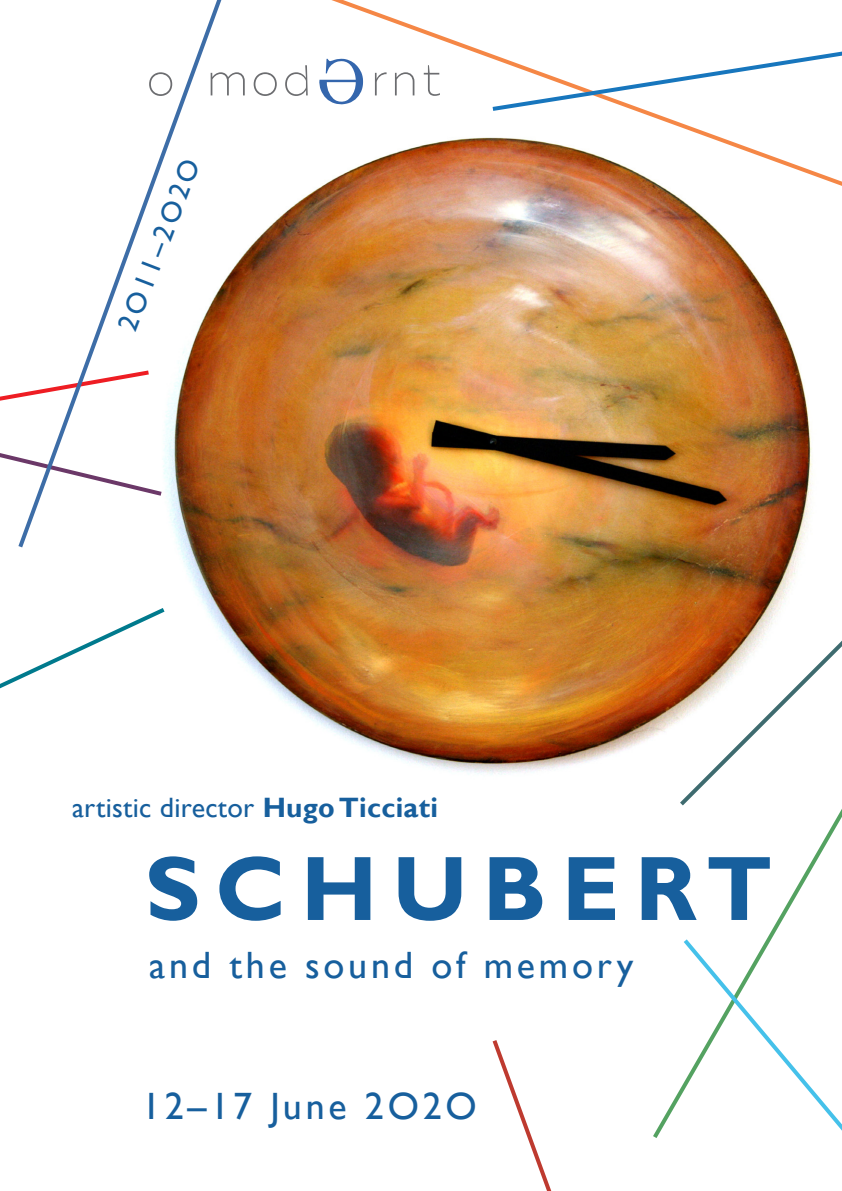
<style>
.page{position:relative;width:842px;height:1191px;background:#fff}
.page>*{position:absolute;margin:0;border:0;box-sizing:border-box;transform-origin:0 0}
.t1{font:700 92px "Gill Sans";letter-spacing:.16em;color:#175f9d}
.t2{font:38px "Gill Sans";letter-spacing:.1em;color:#175f9d}
.t3{font:28px "Gill Sans";letter-spacing:.01em;color:#175f9d}
.s1{font-weight:700}
</style>
<div class="page">
<img style="left:180px;top:200px;width:633px;height:575px">
<svg style="left:235px;top:72px;width:10px;height:24px"></svg>
<svg style="left:0;top:453px;width:15px;height:8px"></svg>
<svg style="left:676px;top:608px;width:166px;height:148px"></svg>
<svg style="left:649px;top:756px;width:193px;height:382px"></svg>
<svg style="left:0;top:394px;width:15px;height:7px"></svg>
<svg style="left:15px;top:0;width:220px;height:552px"></svg>
<svg style="left:0;top:608px;width:165px;height:81px"></svg>
<svg style="left:253px;top:0;width:589px;height:200px"></svg>
<svg style="left:680px;top:935px;width:162px;height:203px"></svg>
<svg style="left:488px;top:45px;width:354px;height:68px"></svg>
<svg style="left:492px;top:1040px;width:60px;height:151px"></svg>
<p class="t3" style="left:111px;top:324px;width:184px;rotate:-69deg">2O11–2O2O</p>
<p class="t3" style="left:72px;top:791px;width:367px">artistic director <span class="s1">Hugo Ticciati</span></p>
<p class="t1" style="left:145px;top:833px;width:629px">SCHUBERT</p>
<p class="t2" style="left:149px;top:942px;width:486px">and the sound of memory</p>
<p class="t2" style="left:142px;top:1084px;width:336px">12–17 June 2O2O</p>
</div>
